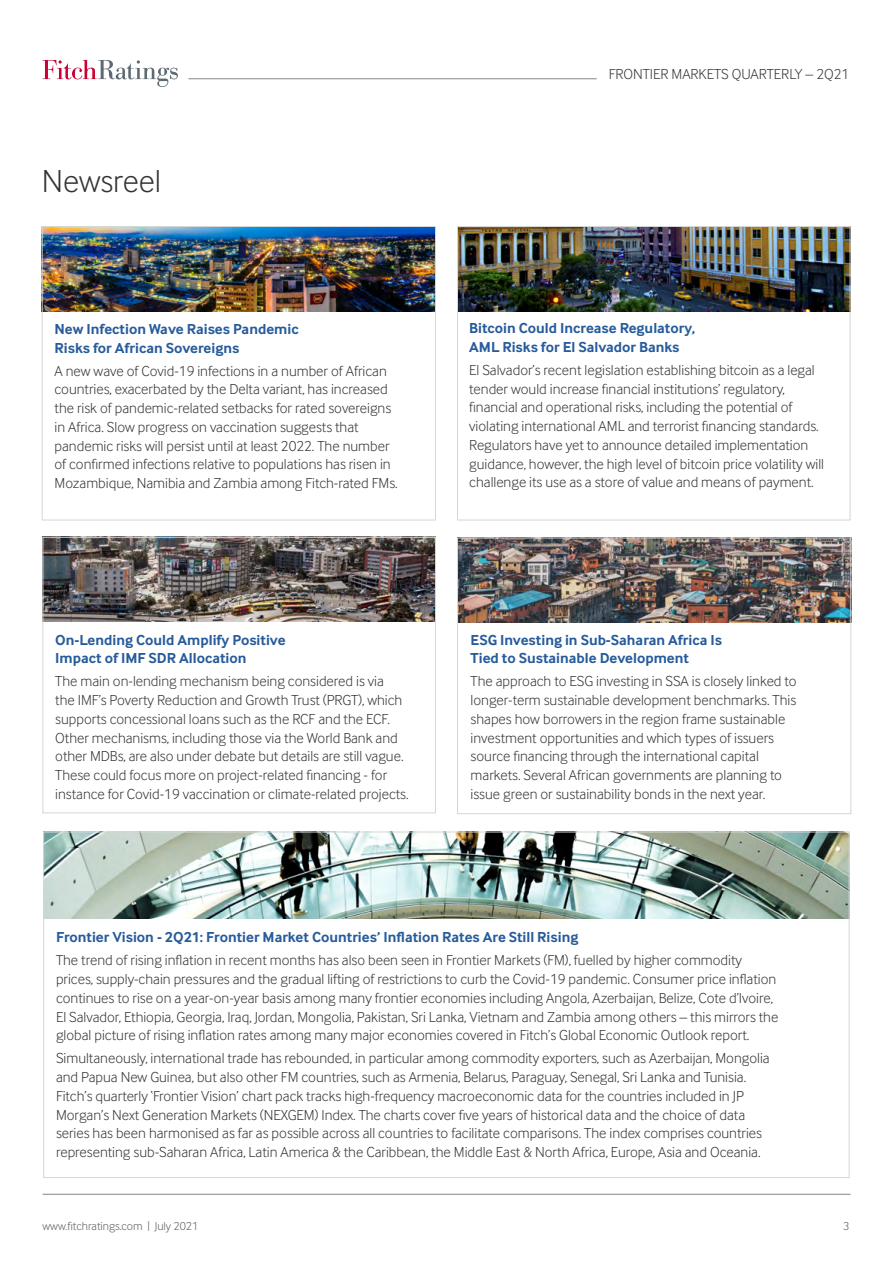
<style>
.page{position:relative;width:893px;height:1263px;background:#fff}
.page>*{position:absolute;margin:0;border:0;box-sizing:border-box;transform-origin:0 0}
.t1{font:300 33px "Inter Face";color:#333}
.t2{font:300 15px/18.8px "Inter Face";color:#333}
.t3{font:700 15px/18.8px "Inter Face";color:#275b9b}
.t4{font:300 12px "Inter Face";color:#5c5c5c}
</style>
<div class="page">
<hr style="left:43px;top:1194px;width:807px;height:1px;background:#858585">
<svg style="left:43px;top:60px;width:135px;height:27px"></svg>
<hr style="left:188px;top:78px;width:409px;height:1px;background:#858585">
<img style="left:44px;top:228px;width:390px;height:83px">
<img style="left:45px;top:539px;width:389px;height:83px">
<img style="left:45px;top:834px;width:802px;height:84px">
<img style="left:459px;top:228px;width:389px;height:83px">
<div style="left:42px;top:226px;width:394px;height:294px;border:1px solid #d6d6d6"></div>
<div style="left:457px;top:226px;width:393px;height:294px;border:1px solid #d6d6d6"></div>
<div style="left:43px;top:537px;width:393px;height:276px;border:1px solid #d6d6d6"></div>
<img style="left:459px;top:540px;width:390px;height:83px">
<div style="left:457px;top:538px;width:394px;height:276px;border:1px solid #d6d6d6"></div>
<h1 class="t1" style="left:42px;top:162px;width:121px">Newsreel</h1>
<p class="t3" style="left:55px;top:319px;width:246px">New Infection Wave Raises Pandemic<br>Risks for African Sovereigns</p>
<p class="t2" style="left:55px;top:361px;width:345px">A new wave of Covid-19 infections in a number of African countries, exacerbated by the Delta variant, has increased the risk of pandemic-related setbacks for rated sovereigns in Africa. Slow progress on vaccination suggests that pandemic risks will persist until at least 2022. The number of confirmed infections relative to populations has risen in Mozambique, Namibia and Zambia among Fitch-rated FMs.</p>
<p class="t3" style="left:55px;top:630px;width:232px">On-Lending Could Amplify Positive<br>Impact of IMF SDR Allocation</p>
<p class="t2" style="left:55px;top:672px;width:355px">The main on-lending mechanism being considered is via<br>the IMF’s Poverty Reduction and Growth Trust (PRGT), which supports concessional loans such as the RCF and the ECF.<br>Other mechanisms, including those via the World Bank and other MDBs, are also under debate but details are still vague.<br>These could focus more on project-related financing - for instance for Covid-19 vaccination or climate-related projects.</p>
<p class="t2" style="left:609px;top:65px;width:242px">FRONTIER MARKETS QUARTERLY – 2Q21</p>
<p class="t3" style="left:469px;top:319px;width:228px">Bitcoin Could Increase Regulatory,<br>AML Risks for El Salvador Banks</p>
<p class="t2" style="left:469px;top:360px;width:356px">El Salvador’s recent legislation establishing bitcoin as a legal tender would increase financial institutions’ regulatory, financial and operational risks, including the potential of violating international AML and terrorist financing standards.<br>Regulators have yet to announce detailed implementation guidance, however, the high level of bitcoin price volatility will challenge its use as a store of value and means of payment.</p>
<p class="t3" style="left:471px;top:630px;width:253px">ESG Investing in Sub-Saharan Africa Is<br>Tied to Sustainable Development</p>
<p class="t2" style="left:471px;top:672px;width:328px">The approach to ESG investing in SSA is closely linked to longer-term sustainable development benchmarks. This shapes how borrowers in the region frame sustainable investment opportunities and which types of issuers source financing through the international capital markets. Several African governments are planning to issue green or sustainability bonds in the next year.</p>
<p class="t3" style="left:56px;top:928px;width:524px">Frontier Vision - 2Q21: Frontier Market Countries’ Inflation Rates Are Still Rising</p>
<p class="t2" style="left:56px;top:951px;width:724px">The trend of rising inflation in recent months has also been seen in Frontier Markets (FM), fuelled by higher commodity prices, supply-chain pressures and the gradual lifting of restrictions to curb the Covid-19 pandemic. Consumer price inflation continues to rise on a year-on-year basis among many frontier economies including Angola, Azerbaijan, Belize, Cote d’Ivoire, El Salvador, Ethiopia, Georgia, Iraq, Jordan, Mongolia, Pakistan, Sri Lanka, Vietnam and Zambia among others – this mirrors the global picture of rising inflation rates among many major economies covered in Fitch’s Global Economic Outlook report.</p>
<p class="t2" style="left:56px;top:1049px;width:715px">Simultaneously, international trade has rebounded, in particular among commodity exporters, such as Azerbaijan, Mongolia and Papua New Guinea, but also other FM countries, such as Armenia, Belarus, Paraguay, Senegal, Sri Lanka and Tunisia.<br>Fitch’s quarterly ‘Frontier Vision’ chart pack tracks high-frequency macroeconomic data for the countries included in JP Morgan’s Next Generation Markets (NEXGEM) Index. The charts cover five years of historical data and the choice of data series has been harmonised as far as possible across all countries to facilitate comparisons. The index comprises countries representing sub-Saharan Africa, Latin America &amp; the Caribbean, the Middle East &amp; North Africa, Europe, Asia and Oceania.</p>
<p class="t4" style="left:43px;top:1219px;width:157px">www.fitchratings.com | July 2021</p>
<p class="t4" style="left:843px;top:1219px;width:8px">3</p>
</div>
